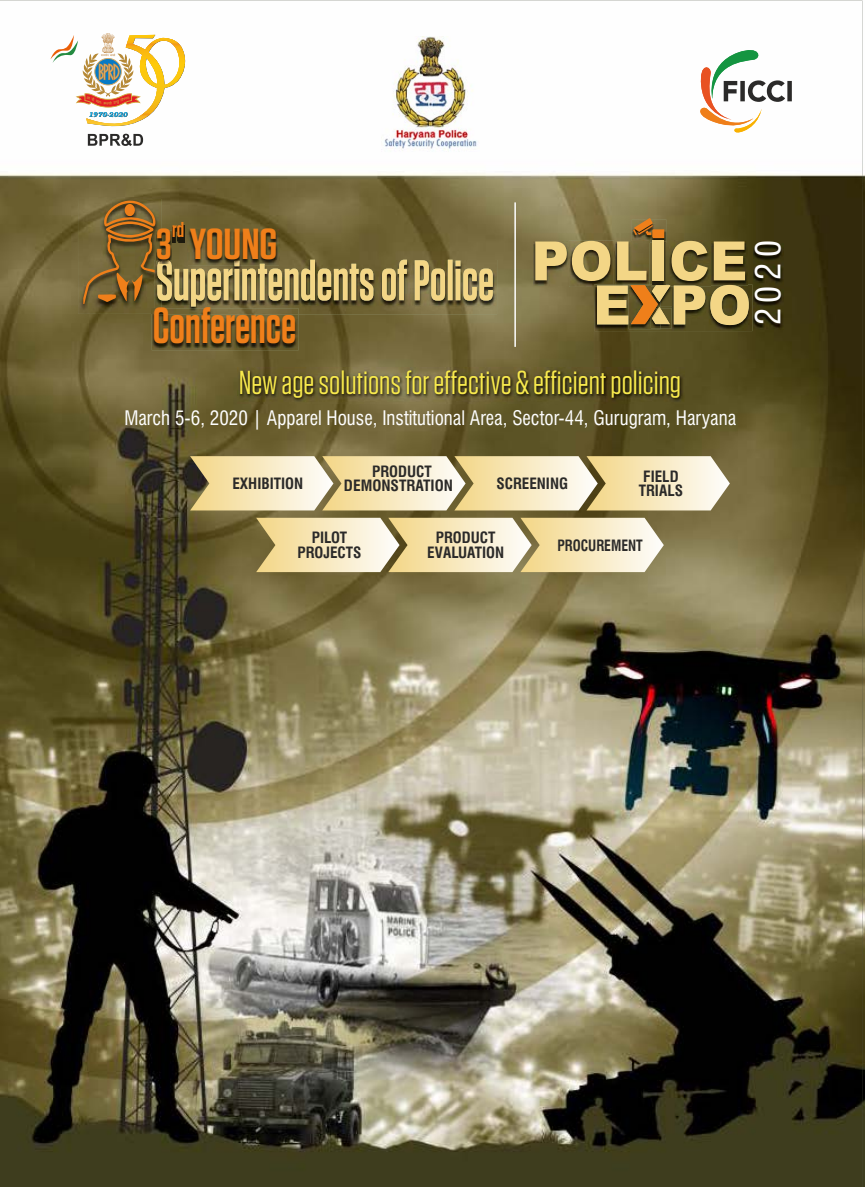
<style>
.page{position:relative;width:865px;height:1187px;background:#fff}
.page>*{position:absolute;margin:0;border:0;box-sizing:border-box;transform-origin:0 0}
.t1{font:600 50.55px "Tungsten";color:#ef7f1a;scale:.89 1}
.t2{font:600 43.35px "Tungsten";color:#ef7f1a}
.t3{font:condensed 33.9px "Swiss 721 BT";color:#fefefe}
.t4{font:33.15px "Tungsten";color:#f8ea4d}
.t5{font:600 21.15px "Tungsten";color:#ef7f1a}
.t6{font:condensed 19.5px "Swiss 721 BT";color:#fefefe}
.t7{font:700 condensed 15.15px/14.5px "Swiss 721 BT";color:#2b2a29;text-align:center}
.t8{font:700 condensed 15.15px "Swiss 721 BT";color:#2b2a29;scale:.9 1}
</style>
<div class="page">
<img style="left:0;top:0;width:863px;height:1187px">
<img style="left:237px;top:368px;width:448px;height:35px">
<svg style="left:190px;top:456px;width:540px;height:54px;background:#ebddb4"></svg>
<svg style="left:256px;top:518px;width:408px;height:54px;background:#ecdeb5"></svg>
<hr style="left:514px;top:202px;width:2px;height:145px;background:#fefefe">
<img style="left:533px;top:241px;width:2px;height:46px">
<img style="left:594px;top:284px;width:158px;height:47px">
<img style="left:660px;top:325px;width:12px;height:3px">
<img style="left:629px;top:325px;width:31px;height:4px">
<svg style="left:535px;top:218px;width:214px;height:107px;background:#98844c"></svg>
<div style="left:653px;top:240px;width:11px;height:40px;background:#f3d686"></div>
<img style="left:753px;top:243px;width:30px;height:87px">
<img style="left:78px;top:199px;width:84px;height:115px">
<img style="left:152px;top:314px;width:147px;height:36px">
<svg style="left:83px;top:200px;width:410px;height:114px;background:#7e6e3e"></svg>
<svg style="left:693px;top:44px;width:99px;height:91px"></svg>
<img style="left:382px;top:36px;width:97px;height:117px">
<svg style="left:50px;top:31px;width:141px;height:115px"></svg>
<h3 class="t5" style="left:172px;top:220px;width:14px">rd</h3>
<h2 class="t2" style="left:156px;top:224px;width:123px">3 YOUNG</h2>
<h1 class="t1" style="left:153px;top:303px;width:163px">Conference</h1>
<h3 class="t4" style="left:239px;top:367px;width:444px">New age solutions for effective &amp; efficient policing</h3>
<p class="t6" style="left:124px;top:410px;width:613px">March 5-6, 2020 | Apparel House, Institutional Area, Sector-44, Gurugram, Haryana</p>
<p class="t7" style="left:232px;top:478px;width:72px">EXHIBITION</p>
<p class="t7" style="left:344px;top:466px;width:111px">PRODUCT<br>DEMONSTRATION</p>
<p class="t7" style="left:496px;top:478px;width:73px">SCREENING</p>
<p class="t7" style="left:639px;top:470px;width:46px;text-align:left">FIELD<br>TRIALS</p>
<p class="t7" style="left:297px;top:532px;width:66px">PILOT<br>PROJECTS</p>
<p class="t7" style="left:427px;top:532px;width:78px">PRODUCT<br>EVALUATION</p>
<p class="t8" style="left:557px;top:539px;width:96px">PROCUREMENT</p>
<h3 class="t3" style="left:755px;top:325px;width:87px;rotate:-90deg">2020</h3>
</div>
